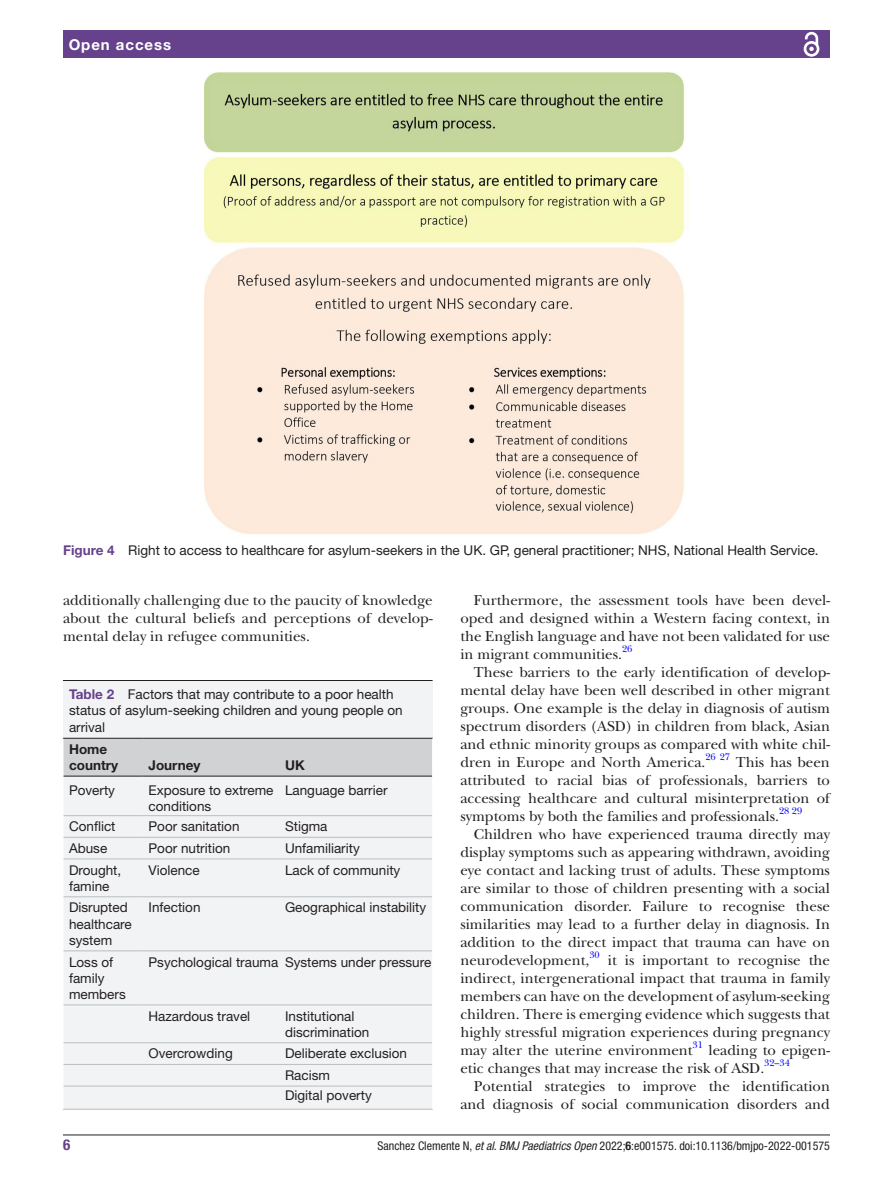
<style>
.page{position:relative;width:893px;height:1191px;background:#fff}
.page>*{position:absolute;margin:0;border:0;box-sizing:border-box;transform-origin:0 0}
.t1{font:15px/18px "New Baskerville";color:#231f20;text-align:justify}
.t2{font:700 15px "Helvetica Neue LT Std";letter-spacing:.065em;color:#fff}
.t3{font:700 condensed 15px "Helvetica Neue LT Std";color:#66428c}
.t4{font:13.5px/16.2px "Helvetica Neue LT Std";color:#231f20}
.t5{font:700 13.5px/16.2px "Helvetica Neue LT Std";color:#231f20}
.t6{font:condensed 12px "Helvetica Neue LT Std";color:#231f20}
.t7{font:9.9px "New Baskerville";color:#00f}
.s1{font-weight:700;color:#66428c}
.s2{font-style:italic}
.s3{font-weight:700}
</style>
<div class="page">
<hr style="left:63px;top:1134px;width:767px;height:1px;background:#231f20">
<div style="left:63px;top:31px;width:767px;height:27px;background:#66428c"></div>
<svg style="left:803px;top:31px;width:17px;height:26px"></svg>
<img style="left:204px;top:73px;width:481px;height:461px">
<div style="left:63px;top:681px;width:370px;height:428px;background:#f2f3f4"></div>
<hr style="left:63px;top:680px;width:370px;height:1px;background:#231f20">
<div style="left:64px;top:739px;width:368px;height:36px;background:#d1d2d4"></div>
<hr style="left:63px;top:738px;width:79px;height:1px;background:#231f20">
<hr style="left:63px;top:775px;width:79px;height:1px;background:#231f20">
<hr style="left:142px;top:738px;width:137px;height:1px;background:#231f20">
<hr style="left:142px;top:775px;width:137px;height:1px;background:#231f20">
<hr style="left:279px;top:738px;width:154px;height:1px;background:#231f20">
<hr style="left:279px;top:775px;width:153px;height:1px;background:#231f20">
<hr style="left:63px;top:815px;width:79px;height:1px;background:#bcbdc0">
<hr style="left:142px;top:815px;width:137px;height:1px;background:#bcbdc0">
<hr style="left:279px;top:815px;width:153px;height:1px;background:#bcbdc0">
<hr style="left:63px;top:837px;width:79px;height:1px;background:#bcbdc0">
<hr style="left:142px;top:837px;width:137px;height:1px;background:#bcbdc0">
<hr style="left:279px;top:837px;width:153px;height:1px;background:#bcbdc0">
<hr style="left:63px;top:858px;width:79px;height:1px;background:#bcbdc0">
<hr style="left:142px;top:858px;width:137px;height:1px;background:#bcbdc0">
<hr style="left:279px;top:858px;width:153px;height:1px;background:#bcbdc0">
<hr style="left:63px;top:896px;width:79px;height:1px;background:#bcbdc0">
<hr style="left:142px;top:896px;width:137px;height:1px;background:#bcbdc0">
<hr style="left:279px;top:896px;width:153px;height:1px;background:#bcbdc0">
<hr style="left:63px;top:950px;width:79px;height:1px;background:#bcbdc0">
<hr style="left:142px;top:950px;width:137px;height:1px;background:#bcbdc0">
<hr style="left:279px;top:950px;width:153px;height:1px;background:#bcbdc0">
<hr style="left:63px;top:1004px;width:79px;height:1px;background:#bcbdc0">
<hr style="left:142px;top:1004px;width:137px;height:1px;background:#bcbdc0">
<hr style="left:279px;top:1004px;width:153px;height:1px;background:#bcbdc0">
<hr style="left:63px;top:1042px;width:79px;height:1px;background:#bcbdc0">
<hr style="left:142px;top:1042px;width:137px;height:1px;background:#bcbdc0">
<hr style="left:279px;top:1042px;width:153px;height:1px;background:#bcbdc0">
<hr style="left:63px;top:1064px;width:79px;height:1px;background:#bcbdc0">
<hr style="left:142px;top:1064px;width:137px;height:1px;background:#bcbdc0">
<hr style="left:279px;top:1064px;width:153px;height:1px;background:#bcbdc0">
<hr style="left:63px;top:1085px;width:79px;height:1px;background:#bcbdc0">
<hr style="left:63px;top:1109px;width:79px;height:1px;background:#bcbdc0">
<hr style="left:142px;top:1085px;width:137px;height:1px;background:#bcbdc0">
<hr style="left:142px;top:1109px;width:137px;height:1px;background:#bcbdc0">
<hr style="left:279px;top:1085px;width:153px;height:1px;background:#bcbdc0">
<hr style="left:279px;top:1109px;width:154px;height:1px;background:#bcbdc0">
<hr style="left:63px;top:738px;width:1px;height:38px;background:#fff">
<hr style="left:63px;top:776px;width:1px;height:39px;background:#fff">
<hr style="left:63px;top:859px;width:1px;height:37px;background:#fff">
<hr style="left:63px;top:896px;width:1px;height:55px;background:#fff">
<hr style="left:63px;top:951px;width:1px;height:54px;background:#fff">
<hr style="left:63px;top:1005px;width:1px;height:37px;background:#fff">
<hr style="left:432px;top:738px;width:1px;height:38px;background:#fff">
<hr style="left:432px;top:776px;width:1px;height:39px;background:#fff">
<svg style="left:432px;top:817px;width:1px;height:41px"></svg>
<hr style="left:432px;top:859px;width:1px;height:37px;background:#fff">
<hr style="left:432px;top:896px;width:1px;height:55px;background:#fff">
<hr style="left:432px;top:951px;width:1px;height:54px;background:#fff">
<hr style="left:432px;top:1005px;width:1px;height:37px;background:#fff">
<svg style="left:432px;top:1044px;width:1px;height:64px"></svg>
<p class="t2" style="left:69px;top:35px;width:104px">Open access</p>
<p class="t4" style="left:63px;top:541px;width:757px"><span class="s1">Figure 4</span> Right to access to healthcare for asylum-seekers in the UK. GP, general practitioner; NHS, National Health Service.</p>
<p class="t1" style="left:63px;top:591px;width:371px">additionally challenging due to the paucity of knowledge about the cultural beliefs and perceptions of develop&shy;mental delay in refugee communities.</p>
<p class="t1" style="left:460px;top:591px;width:371px;text-indent:14px">Furthermore, the assessment tools have been devel&shy;oped and designed within a Western facing context, in the English language and have not been validated for use in migrant communities.</p>
<p class="t7" style="left:622px;top:643px;width:12px">26</p>
<p class="t1" style="left:460px;top:663px;width:371px;text-indent:14px">These barriers to the early identification of develop&shy;mental delay have been well described in other migrant groups. One example is the delay in diagnosis of autism spectrum disorders (ASD) in children from black, Asian and ethnic minority groups as compared with white chil&shy;dren in Europe and North America.</p>
<p class="t4" style="left:69px;top:685px;width:335px"><span class="s1">Table 2</span> Factors that may contribute to a poor health status of asylum-seeking children and young people on arrival</p>
<p class="t5" style="left:69px;top:740px;width:51px">Home country</p>
<p class="t7" style="left:705px;top:751px;width:26px">26 27</p>
<p class="t1" style="left:460px;top:753px;width:371px;text-indent:275px">This has been attributed to racial bias of professionals, barriers to accessing healthcare and cultural misinterpretation of symptoms by both the families and professionals.<sup>28</sup> <sup>29</sup></p>
<p class="t1" style="left:460px;top:825px;width:371px;text-indent:14px">Children who have experienced trauma directly may display symptoms such as appearing withdrawn, avoiding eye contact and lacking trust of adults. These symptoms are similar to those of children presenting with a social communication disorder. Failure to recognise these similarities may lead to a further delay in diagnosis. In addition to the direct impact that trauma can have on neurodevelopment,</p>
<p class="t5" style="left:149px;top:757px;width:54px">Journey</p>
<p class="t5" style="left:285px;top:757px;width:21px">UK</p>
<p class="t4" style="left:69px;top:782px;width:47px">Poverty</p>
<p class="t4" style="left:149px;top:782px;width:127px">Exposure to extreme conditions</p>
<p class="t4" style="left:285px;top:782px;width:104px">Language barrier</p>
<p class="t4" style="left:69px;top:818px;width:48px">Conflict</p>
<p class="t4" style="left:149px;top:818px;width:93px">Poor sanitation</p>
<p class="t4" style="left:285px;top:818px;width:44px">Stigma</p>
<p class="t4" style="left:69px;top:840px;width:40px">Abuse</p>
<p class="t4" style="left:149px;top:840px;width:83px">Poor nutrition</p>
<p class="t4" style="left:285px;top:840px;width:76px">Unfamiliarity</p>
<p class="t4" style="left:69px;top:861px;width:54px">Drought, famine</p>
<p class="t4" style="left:149px;top:861px;width:53px">Violence</p>
<p class="t4" style="left:285px;top:861px;width:117px">Lack of community</p>
<p class="t4" style="left:69px;top:899px;width:64px">Disrupted healthcare system</p>
<p class="t4" style="left:149px;top:899px;width:54px">Infection</p>
<p class="t4" style="left:285px;top:899px;width:143px">Geographical instability</p>
<p class="t4" style="left:69px;top:953px;width:58px">Loss of family members</p>
<p class="t4" style="left:149px;top:953px;width:284px">Psychological trauma Systems under pressure</p>
<p class="t4" style="left:149px;top:1007px;width:103px">Hazardous travel</p>
<p class="t4" style="left:285px;top:1007px;width:86px">Institutional discrimination</p>
<p class="t4" style="left:149px;top:1045px;width:86px">Overcrowding</p>
<p class="t4" style="left:285px;top:1042px;width:123px;line-height:21.6px">Deliberate exclusion<br>Racism</p>
<p class="t4" style="left:285px;top:1087px;width:88px">Digital poverty</p>
<p class="t7" style="left:589px;top:949px;width:12px">30</p>
<p class="t1" style="left:460px;top:951px;width:371px;text-indent:147px">it is important to recognise the indirect, intergenerational impact that trauma in family members can have on the development of asylum-seeking children. There is emerging evidence which suggests that highly stressful migration experiences during pregnancy may alter the uterine environment</p>
<p class="t7" style="left:693px;top:1039px;width:12px">31</p>
<p class="t1" style="left:460px;top:1041px;width:371px;text-indent:248px">leading to epigen&shy;etic changes that may increase the risk of ASD.</p>
<p class="t7" style="left:764px;top:1057px;width:27px">32–34</p>
<p class="t1" style="left:460px;top:1077px;width:371px;text-align:right">Potential strategies to improve the identification and diagnosis of social communication disorders and</p>
<p class="t3" style="left:63px;top:1135px;width:9px">6</p>
<p class="t6" style="left:378px;top:1138px;width:454px">Sanchez Clemente N, <span class="s2">et al</span>. <span class="s2">BMJ Paediatrics Open</span> 2022;<span class="s3">6</span>:e001575. doi:10.1136/bmjpo-2022-001575</p>
</div>
